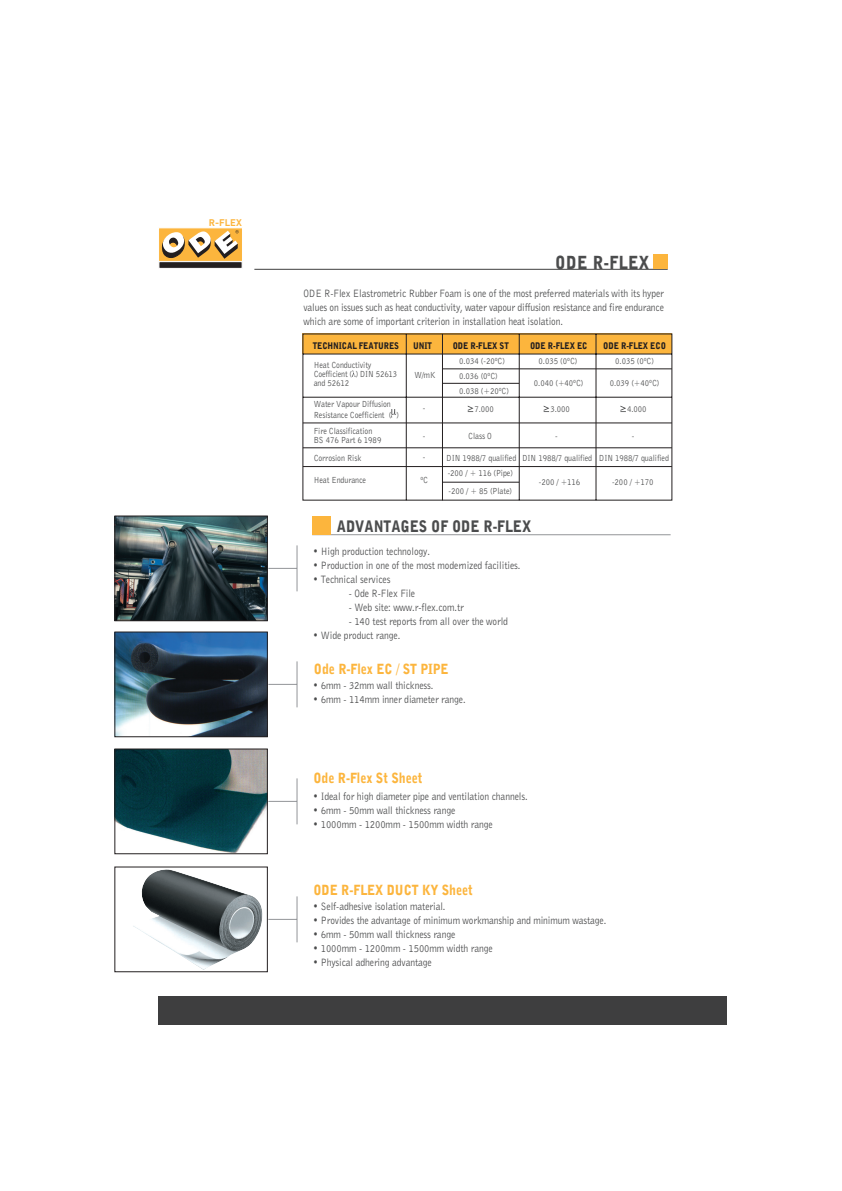
<style>
.page{position:relative;width:842px;height:1191px;background:#fff}
.page>*{position:absolute;margin:0;border:0;box-sizing:border-box;transform-origin:0 0}
.t1{font:18px "Bell Gothic T Black";letter-spacing:.03em;color:#4b4c4d;scale:.87 1}
.t2{font:15.9px "Bell Gothic T Black";color:#4b4c4d;scale:.87 1}
.t3{font:14px "Bell Gothic T Black";color:#fcb53d;scale:.87 1}
.t4{font:11px/14px "Bell Gothic T";letter-spacing:-.01em;color:#4b4c4d;text-align:justify;scale:.87 1}
.t5{font:700 9.5px "DIN";color:#fcb53d}
.t6{font:9.1px/9.1px "Bell Gothic T";letter-spacing:-.01em;color:#4b4c4d;scale:.87 1}
.t7{font:9.1px "Bell Gothic T Black";letter-spacing:-.01em;color:#231f20;scale:.87 1}
</style>
<div class="page">
<div style="left:158px;top:997px;width:561px;height:28px;background:#3e3e3f"></div>
<hr style="left:254px;top:269px;width:414px;height:1px;background:#3e3e3f">
<div style="left:653px;top:254px;width:15px;height:15px;background:#fcb53d"></div>
<div style="left:719px;top:997px;width:8px;height:28px;background:#3e3e3f"></div>
<div style="left:158px;top:227px;width:85px;height:35px;background:#fcb53d;border:1px solid #fff"></div>
<svg style="left:162px;top:230px;width:77px;height:29px"></svg>
<svg style="left:159px;top:262px;width:83px;height:6px"></svg>
<hr style="left:312px;top:535px;width:359px;height:1px;background:#939598">
<div style="left:312px;top:516px;width:19px;height:19px;background:#fcb53d"></div>
<img style="left:133px;top:869px;width:130px;height:101px">
<div style="left:115px;top:867px;width:153px;height:105px;border:1px solid #231f20"></div>
<svg style="left:268px;top:919px;width:29px;height:1px"></svg>
<hr style="left:297px;top:896px;width:1px;height:46px;background:#939598">
<img style="left:117px;top:751px;width:149px;height:101px">
<div style="left:115px;top:749px;width:153px;height:105px;border:1px solid #231f20"></div>
<svg style="left:268px;top:801px;width:29px;height:1px"></svg>
<hr style="left:297px;top:778px;width:1px;height:46px;background:#939598">
<img style="left:117px;top:634px;width:149px;height:101px">
<div style="left:115px;top:632px;width:153px;height:105px;border:1px solid #231f20"></div>
<svg style="left:268px;top:684px;width:29px;height:1px"></svg>
<hr style="left:297px;top:661px;width:1px;height:46px;background:#939598">
<img style="left:117px;top:518px;width:149px;height:101px">
<div style="left:115px;top:516px;width:153px;height:105px;border:1px solid #231f20"></div>
<svg style="left:268px;top:568px;width:29px;height:1px"></svg>
<hr style="left:297px;top:545px;width:1px;height:46px;background:#939598">
<svg style="left:302px;top:333px;width:371px;height:168px"></svg>
<svg style="left:352px;top:370px;width:4px;height:7px"></svg>
<hr style="left:442px;top:368px;width:230px;height:1px;background:#231f20">
<hr style="left:442px;top:383px;width:77px;height:1px;background:#231f20">
<hr style="left:303px;top:423px;width:369px;height:1px;background:#231f20">
<svg style="left:391px;top:409px;width:5px;height:9px"></svg>
<hr style="left:303px;top:447px;width:369px;height:1px;background:#231f20">
<hr style="left:303px;top:466px;width:369px;height:1px;background:#231f20">
<svg style="left:468px;top:406px;width:5px;height:6px"></svg>
<hr style="left:442px;top:482px;width:77px;height:1px;background:#231f20">
<svg style="left:544px;top:406px;width:5px;height:6px"></svg>
<svg style="left:620px;top:406px;width:6px;height:6px"></svg>
<p class="t5" style="left:209px;top:219px;width:34px">R-FLEX</p>
<h1 class="t1" style="left:555px;top:255px;width:110px">ODE R-FLEX</h1>
<p class="t4" style="left:304px;top:287px;width:416px">ODE R-Flex Elastrometric Rubber Foam is one of the most preferred materials with its hyper values on issues such as heat conductivity, water vapour diffusion resistance and fire endurance which are some of important criterion in installation heat isolation.</p>
<p class="t7" style="left:313px;top:342px;width:101px">TECHNICAL FEATURES</p>
<p class="t7" style="left:413px;top:342px;width:23px">UNIT</p>
<p class="t7" style="left:453px;top:342px;width:66px">ODE R-FLEX ST</p>
<p class="t7" style="left:530px;top:342px;width:68px">ODE R-FLEX EC</p>
<p class="t7" style="left:603px;top:342px;width:74px">ODE R-FLEX ECO</p>
<p class="t6" style="left:314px;top:361px;width:98px">Heat Conductivity<br>Coefficient ( ) DIN 52613 and 52612</p>
<p class="t6" style="left:414px;top:371px;width:26px">W/mK</p>
<p class="t6" style="left:459px;top:355px;width:59px;line-height:14.5px">0.034 (-20ºC)<br>0.036 (0ºC)<br>0.038 (+20ºC)</p>
<p class="t6" style="left:539px;top:357px;width:46px">0.035 (0ºC)</p>
<p class="t6" style="left:615px;top:357px;width:46px">0.035 (0ºC)</p>
<p class="t6" style="left:534px;top:379px;width:59px">0.040 (+40ºC)</p>
<p class="t6" style="left:610px;top:379px;width:59px">0.039 (+40ºC)</p>
<p class="t6" style="left:314px;top:399px;width:100px;line-height:10.9px">Water Vapour Diffusion<br>Resistance Coefficient ( )</p>
<p class="t6" style="left:423px;top:404px;width:5px">-</p>
<p class="t6" style="left:314px;top:427px;width:79px">Fire Classification<br>BS 476 Part 6 1989</p>
<p class="t6" style="left:314px;top:454px;width:56px">Corrosion Risk</p>
<p class="t6" style="left:314px;top:476px;width:62px">Heat Endurance</p>
<p class="t6" style="left:423px;top:432px;width:5px">-</p>
<p class="t6" style="left:423px;top:453px;width:5px">-</p>
<p class="t6" style="left:420px;top:476px;width:10px">ºC</p>
<p class="t6" style="left:627px;top:405px;width:24px">4.000</p>
<p class="t6" style="left:550px;top:405px;width:24px">3.000</p>
<p class="t6" style="left:474px;top:405px;width:24px">7.000</p>
<p class="t6" style="left:468px;top:432px;width:29px">Class O</p>
<p class="t6" style="left:447px;top:451px;width:82px;line-height:14.8px">DIN 1988/7 qualified -200 / + 116 (Pipe)</p>
<p class="t6" style="left:449px;top:487px;width:75px">-200 / + 85 (Plate)</p>
<p class="t6" style="left:555px;top:432px;width:5px">-</p>
<p class="t6" style="left:632px;top:432px;width:5px">-</p>
<p class="t6" style="left:523px;top:454px;width:82px">DIN 1988/7 qualified</p>
<p class="t6" style="left:599px;top:454px;width:82px">DIN 1988/7 qualified</p>
<p class="t6" style="left:539px;top:478px;width:49px">-200 / +116</p>
<p class="t6" style="left:612px;top:478px;width:49px">-200 / +170</p>
<h2 class="t2" style="left:337px;top:520px;width:225px">ADVANTAGES OF ODE R-FLEX</h2>
<p class="t4" style="left:313px;top:545px;width:136px">• High production technology.</p>
<p class="t4" style="left:313px;top:559px;width:240px">• Production in one of the most modernized facilities.</p>
<p class="t4" style="left:313px;top:573px;width:91px">• Technical services</p>
<p class="t4" style="left:349px;top:587px;width:78px">- Ode R-Flex File</p>
<p class="t4" style="left:349px;top:601px;width:134px">- Web site: www.r-flex.com.tr</p>
<p class="t4" style="left:349px;top:615px;width:185px">- 140 test reports from all over the world</p>
<p class="t4" style="left:313px;top:629px;width:102px">• Wide product range.</p>
<p class="t3" style="left:314px;top:663px;width:156px">Ode R-Flex EC / ST PIPE</p>
<p class="t4" style="left:313px;top:679px;width:140px">• 6mm - 32mm wall thickness.</p>
<p class="t4" style="left:313px;top:693px;width:177px">• 6mm - 114mm inner diameter range.</p>
<p class="t3" style="left:314px;top:773px;width:127px">Ode R-Flex St Sheet</p>
<p class="t4" style="left:313px;top:790px;width:249px">• Ideal for high diameter pipe and ventilation channels.</p>
<p class="t4" style="left:313px;top:804px;width:165px">• 6mm - 50mm wall thickness range</p>
<p class="t4" style="left:313px;top:818px;width:208px">• 1000mm - 1200mm - 1500mm width range</p>
<p class="t3" style="left:314px;top:885px;width:185px">ODE R-FLEX DUCT KY Sheet</p>
<p class="t4" style="left:313px;top:900px;width:154px">• Self-adhesive isolation material.</p>
<p class="t4" style="left:313px;top:914px;width:339px">• Provides the advantage of minimum workmanship and minimum wastage.</p>
<p class="t4" style="left:313px;top:928px;width:165px">• 6mm - 50mm wall thickness range</p>
<p class="t4" style="left:313px;top:942px;width:208px">• 1000mm - 1200mm - 1500mm width range</p>
<p class="t4" style="left:313px;top:956px;width:138px">• Physical adhering advantage</p>
</div>
